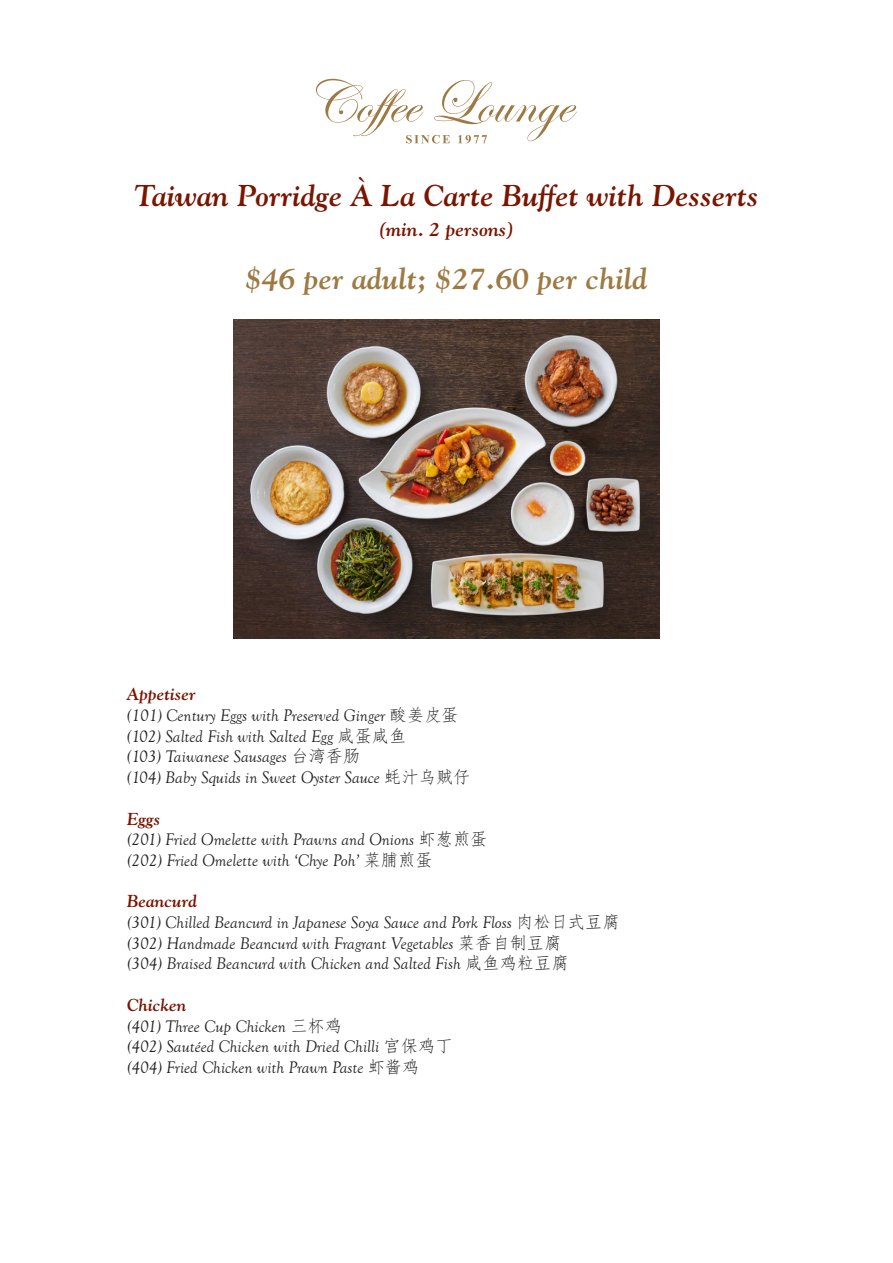
<style>
.page{position:relative;width:893px;height:1263px;background:#fff}
.page>*{position:absolute;margin:0;border:0;box-sizing:border-box;transform-origin:0 0}
.t1{font:italic 700 30px "Goudy";color:#791500}
.t2{font:italic 700 30px "Goudy";color:#9d7a43}
.t3{font:italic 700 19.5px "Goudy";color:#791500}
.t4{font:italic 17.25px/20.7px "Goudy Old Style T";color:#231f20}
.t5{font:italic 700 17.25px "Goudy";color:#791500}
.s1{font-family:"Fang Song";font-style:normal}
</style>
<div class="page">
<svg style="left:316px;top:79px;width:261px;height:64px"></svg>
<img style="left:234px;top:319px;width:425px;height:319px">
<h1 class="t1" style="left:134px;top:177px;width:626px">Taiwan Porridge À La Carte Buffet with Desserts</h1>
<p class="t3" style="left:379px;top:217px;width:137px">(min. 2 persons)</p>
<h1 class="t2" style="left:246px;top:260px;width:403px">$46 per adult; $27.60 per child</h1>
<p class="t5" style="left:127px;top:684px;width:70px">Appetiser</p>
<p class="t4" style="left:127px;top:705px;width:345px">(101) Century Eggs with Preserved Ginger <span class="s1">酸姜皮蛋</span>(102) Salted Fish with Salted Egg <span class="s1">咸蛋咸鱼<br></span>(103) Taiwanese Sausages <span class="s1">台湾香肠<br></span>(104) Baby Squids in Sweet Oyster Sauce <span class="s1">蚝汁乌贼仔</span></p>
<p class="t5" style="left:127px;top:808px;width:35px">Eggs</p>
<p class="t4" style="left:127px;top:830px;width:362px">(201) Fried Omelette with Prawns and Onions <span class="s1">虾葱煎蛋</span>(202) Fried Omelette with ‘Chye Poh’ <span class="s1">菜脯煎蛋</span></p>
<p class="t5" style="left:127px;top:891px;width:71px">Beancurd</p>
<p class="t4" style="left:127px;top:912px;width:494px">(301) Chilled Beancurd in Japanese Soya Sauce and Pork Floss <span class="s1">肉松日式豆腐</span>(302) Handmade Beancurd with Fragrant Vegetables <span class="s1">菜香自制豆腐<br></span>(304) Braised Beancurd with Chicken and Salted Fish <span class="s1">咸鱼鸡粒豆腐</span></p>
<p class="t5" style="left:127px;top:994px;width:61px">Chicken</p>
<p class="t4" style="left:127px;top:1016px;width:327px">(401) Three Cup Chicken <span class="s1">三杯鸡<br></span>(402) Sautéed Chicken with Dried Chilli <span class="s1">宫保鸡丁</span>(404) Fried Chicken with Prawn Paste <span class="s1">虾酱鸡</span></p>
</div>
